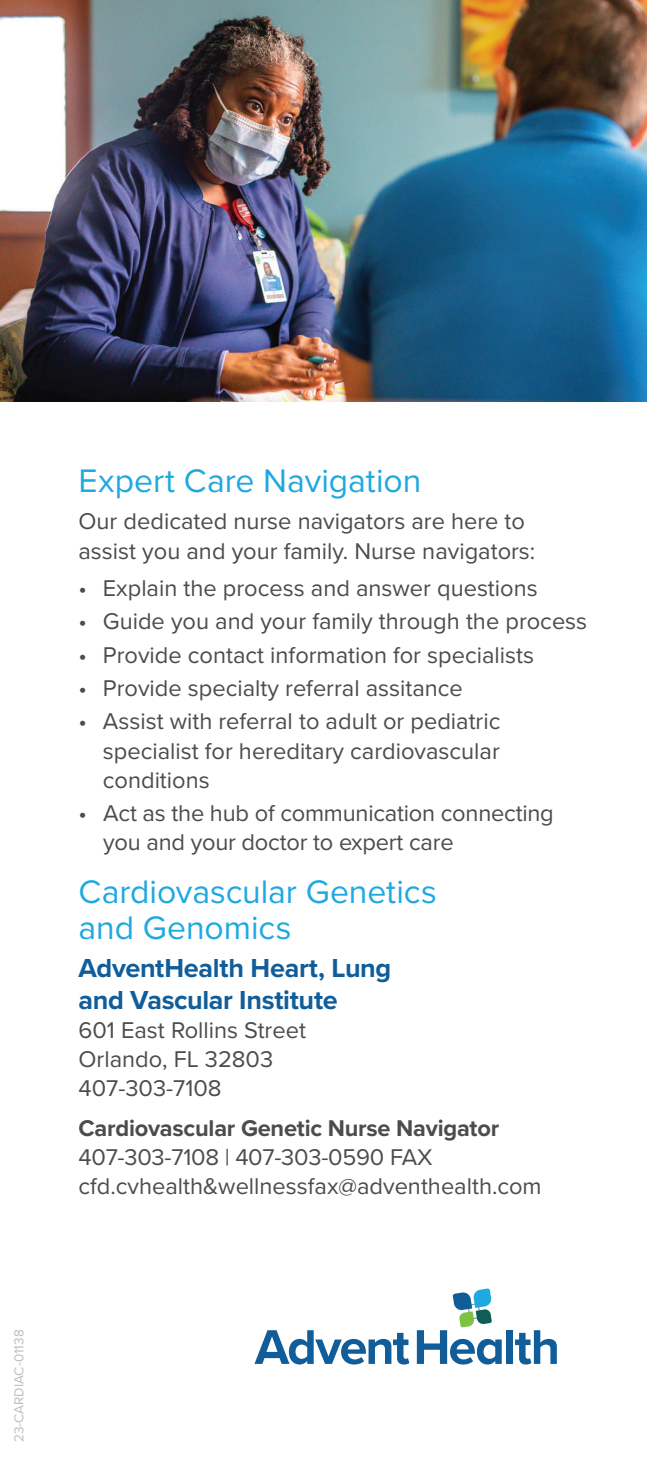
<style>
.page{position:relative;width:647px;height:1457px;background:#fff}
.page>*{position:absolute;margin:0;border:0;box-sizing:border-box;transform-origin:0 0}
.Subhead1_Title_Case{font:33.75px/36px "Proxima Nova";color:#1fa9e1}
.CTA{font:700 27px/31.5px "Proxima Nova";letter-spacing:-.01em;color:#105d9a}
.body_before_bullets{font:23.62px/29.2px "Proxima Nova";color:#4b4c4d}
.body{font:23.62px/29.2px "Proxima Nova";color:#4b4c4d}
.CTA-2{font:23.62px/29.2px "Proxima Nova";color:#4b4c4d}
.CTA-3{font:700 23.62px "Proxima Nova";letter-spacing:-.01em;color:#4b4c4d}
.t1{font:13.5px "Proxima Nova";color:#bcbdc0}
</style>
<div class="page">
<img style="left:0;top:0;width:647px;height:401px">
<svg style="left:254px;top:1330px;width:155px;height:34px"></svg>
<div style="left:506px;top:1330px;width:6px;height:33px;background:#105d9a"></div>
<svg style="left:515px;top:1330px;width:42px;height:34px"></svg>
<svg style="left:417px;top:1288px;width:85px;height:76px"></svg>
<p class="t1" style="left:9px;top:1442px;width:114px;rotate:-90deg">23-CARDIAC-01138</p>
<p class="Subhead1_Title_Case" style="left:79px;top:461px;width:344px">Expert Care Navigation</p>
<p class="body_before_bullets" style="left:79px;top:506px;width:458px">Our dedicated nurse navigators are here to assist you and your family. Nurse navigators:</p>
<p class="body_before_bullets" style="left:79px;top:572px;width:461px">• Explain the process and answer questions</p>
<p class="body_before_bullets" style="left:79px;top:606px;width:510px">• Guide you and your family through the process</p>
<p class="body_before_bullets" style="left:79px;top:639px;width:457px">• Provide contact information for specialists</p>
<p class="body_before_bullets" style="left:79px;top:672px;width:386px">• Provide specialty referral assitance</p>
<p class="body_before_bullets" style="left:103px;top:706px;width:399px;text-align:justify;text-indent:-24px">• Assist with referral to adult or pediatric specialist for hereditary cardiovascular conditions</p>
<p class="body_before_bullets" style="left:103px;top:797px;width:452px;text-indent:-25px">• Act as the hub of communication connecting you and your doctor to expert care</p>
<p class="Subhead1_Title_Case" style="left:79px;top:872px;width:360px">Cardiovascular Genetics and Genomics</p>
<p class="CTA" style="left:79px;top:951px;width:314px">AdventHealth Heart, Lung and Vascular Institute</p>
<p class="CTA-2" style="left:79px;top:1014px;width:229px">601 East Rollins Street<br>Orlando, FL 32803<br>407-303-7108</p>
<p class="CTA-3" style="left:79px;top:1110px;width:422px">Cardiovascular Genetic Nurse Navigator</p>
<p class="body" style="left:79px;top:1141px;width:464px">407-303-7108 | 407-303-0590 FAX cfd.cvhealth&amp;wellnessfax@adventhealth.com</p>
</div>
